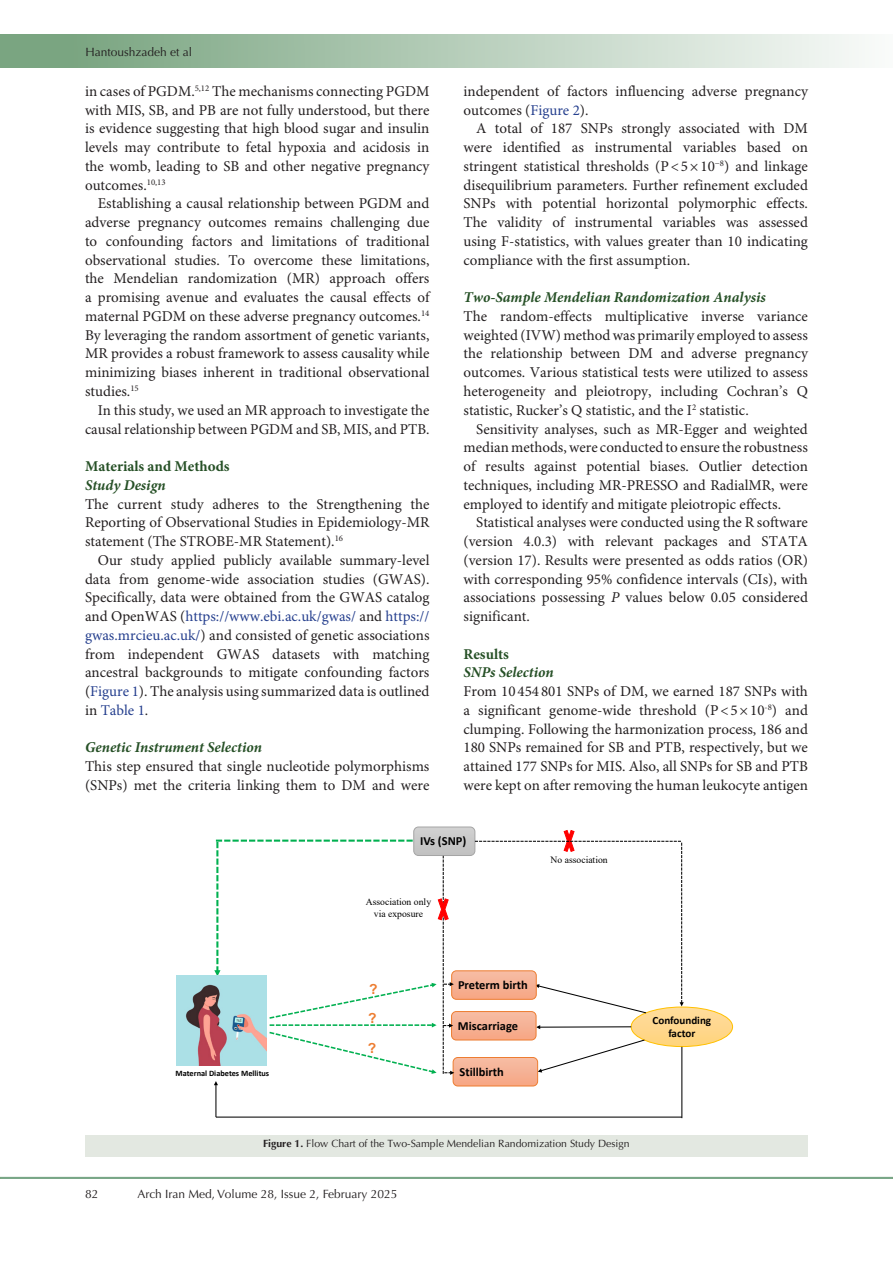
<style>
.page{position:relative;width:893px;height:1263px;background:#fff}
.page>*{position:absolute;margin:0;border:0;box-sizing:border-box;transform-origin:0 0}
.Normal__Web{font:15px/18.8px "Minion Pro";color:#231f20;text-align:justify}
.t1{font:italic 700 15px "Minion Pro";color:#265026}
.t2{font:700 15px "Minion Pro";color:#265026}
.t3{font:700 13.8px "Arial";color:#ed7d31}
.t4{font:700 12.45px "Calibri";color:#000}
.t5{font:12px "Optima LT Std";color:#231f20}
.t6{font:700 11.1px/13.2px "Calibri";color:#000;text-align:center}
.t7{font:10.5px "Optima LT Std";color:#231f20}
.t8{font:9.6px/11.6px "Times New Roman";color:#000;text-align:center}
.t9{font:700 8.25px "Calibri";color:#000}
.s1{color:#253f8e}
.s2{font-style:italic}
.s3{font-weight:700}
</style>
<div class="page">
<div style="left:0;top:1177px;width:893px;height:2px;background:#0099e5;border:1px solid #7aa581"></div>
<div style="left:0;top:35px;width:893px;height:33px;background:linear-gradient(to right,#719f78,#f9fbf9)"></div>
<div style="left:85px;top:1135px;width:723px;height:22px;background:#e3e8e1"></div>
<img style="left:176px;top:975px;width:38px;height:90px">
<hr style="left:681px;top:1047px;width:1px;height:71px;background:#000">
<hr style="left:216px;top:1116px;width:466px;height:1px;background:#000">
<hr style="left:215px;top:1084px;width:1px;height:33px;background:#000">
<svg style="left:214px;top:827px;width:519px;height:259px"></svg>
<p class="t5" style="left:85px;top:45px;width:108px">Hantoushzadeh et al</p>
<p class="Normal__Web" style="left:85px;top:82px;width:346px">in cases of PGDM.<sup>5,12</sup> The mechanisms connecting PGDM with MIS, SB, and PB are not fully understood, but there is evidence suggesting that high blood sugar and insulin levels may contribute to fetal hypoxia and acidosis in the womb, leading to SB and other negative pregnancy outcomes.<sup>10,13</sup></p>
<p class="Normal__Web" style="left:85px;top:195px;width:346px;text-indent:13px">Establishing a causal relationship between PGDM and adverse pregnancy outcomes remains challenging due to confounding factors and limitations of traditional observational studies. To overcome these limitations, the Mendelian randomization (MR) approach offers a promising avenue and evaluates the causal effects of maternal PGDM on these adverse pregnancy outcomes.<sup>14<br></sup>By leveraging the random assortment of genetic variants, MR provides a robust framework to assess causality while minimizing biases inherent in traditional observational studies.<sup>15</sup></p>
<p class="Normal__Web" style="left:85px;top:401px;width:346px;text-align:right">In this study, we used an MR approach to investigate the causal relationship between PGDM and SB, MIS, and PTB.</p>
<p class="t2" style="left:85px;top:456px;width:146px">Materials and Methods</p>
<p class="t1" style="left:85px;top:474px;width:82px">Study Design</p>
<p class="Normal__Web" style="left:85px;top:495px;width:346px">The current study adheres to the Strengthening the Reporting of Observational Studies in Epidemiology-MR statement (The STROBE-MR Statement).<sup>16</sup></p>
<p class="Normal__Web" style="left:85px;top:551px;width:346px;text-indent:13px">Our study applied publicly available summary-level data from genome-wide association studies (GWAS).<br>Specifically, data were obtained from the GWAS catalog and OpenWAS (<span class="s1">https://www.ebi.ac.uk/gwas/</span> and <span class="s1">https:// gwas.mrcieu.ac.uk/</span>) and consisted of genetic associations from independent GWAS datasets with matching ancestral backgrounds to mitigate confounding factors (<span class="s1">Figure 1</span>). The analysis using summarized data is outlined in <span class="s1">Table 1</span>.</p>
<p class="t1" style="left:85px;top:737px;width:179px">Genetic Instrument Selection</p>
<p class="Normal__Web" style="left:85px;top:757px;width:346px">This step ensured that single nucleotide polymorphisms (SNPs) met the criteria linking them to DM and were</p>
<p class="Normal__Web" style="left:463px;top:82px;width:346px">independent of factors influencing adverse pregnancy outcomes (<span class="s1">Figure 2</span>).</p>
<p class="Normal__Web" style="left:463px;top:120px;width:346px;text-indent:13px">A total of 187 SNPs strongly associated with DM were identified as instrumental variables based on stringent statistical thresholds (P&lt;5×10<sup>−8</sup>) and linkage disequilibrium parameters. Further refinement excluded SNPs with potential horizontal polymorphic effects.<br>The validity of instrumental variables was assessed using F-statistics, with values greater than 10 indicating compliance with the first assumption.</p>
<p class="t1" style="left:463px;top:287px;width:304px">Two-Sample Mendelian Randomization Analysis</p>
<p class="Normal__Web" style="left:463px;top:307px;width:346px">The random-effects multiplicative inverse variance weighted (IVW) method was primarily employed to assess the relationship between DM and adverse pregnancy outcomes. Various statistical tests were utilized to assess heterogeneity and pleiotropy, including Cochran’s Q statistic, Rucker’s Q statistic, and the I<sup>2</sup> statistic.</p>
<p class="Normal__Web" style="left:463px;top:420px;width:346px;text-indent:13px">Sensitivity analyses, such as MR-Egger and weighted median methods, were conducted to ensure the robustness of results against potential biases. Outlier detection techniques, including MR-PRESSO and RadialMR, were employed to identify and mitigate pleiotropic effects.</p>
<p class="Normal__Web" style="left:463px;top:514px;width:346px;text-indent:13px">Statistical analyses were conducted using the R software (version 4.0.3) with relevant packages and STATA (version 17). Results were presented as odds ratios (OR) with corresponding 95% confidence intervals (CIs), with associations possessing <span class="s2">P</span> values below 0.05 considered significant.</p>
<p class="t2" style="left:463px;top:643px;width:47px">Results</p>
<p class="t1" style="left:463px;top:662px;width:92px">SNPs Selection</p>
<p class="Normal__Web" style="left:463px;top:682px;width:346px">From 10 454 801 SNPs of DM, we earned 187 SNPs with a significant genome-wide threshold (P&lt;5×10<sup>-8</sup>) and clumping. Following the harmonization process, 186 and 180 SNPs remained for SB and PTB, respectively, but we attained 177 SNPs for MIS. Also, all SNPs for SB and PTB were kept on after removing the human leukocyte antigen</p>
<p class="t4" style="left:420px;top:832px;width:48px">IVs (SNP)</p>
<p class="t8" style="left:366px;top:896px;width:67px">Association only via exposure</p>
<p class="t8" style="left:550px;top:854px;width:59px">No association</p>
<p class="t3" style="left:369px;top:979px;width:10px">?</p>
<p class="t3" style="left:368px;top:1008px;width:10px">?</p>
<p class="t3" style="left:368px;top:1038px;width:10px">?</p>
<p class="t4" style="left:458px;top:976px;width:71px">Preterm birth</p>
<p class="t4" style="left:458px;top:1017px;width:62px">Miscarriage</p>
<p class="t9" style="left:176px;top:1067px;width:95px">Maternal Diabetes Mellitus</p>
<p class="t4" style="left:459px;top:1063px;width:46px">Stillbirth</p>
<p class="t6" style="left:652px;top:1013px;width:60px">Confounding factor</p>
<p class="t7" style="left:263px;top:1137px;width:368px"><span class="s3">Figure 1.</span> Flow Chart of the Two-Sample Mendelian Randomization Study Design</p>
<p class="t5" style="left:85px;top:1187px;width:15px">82</p>
<p class="t5" style="left:138px;top:1187px;width:261px">Arch Iran Med, Volume 28, Issue 2, February 2025</p>
</div>
